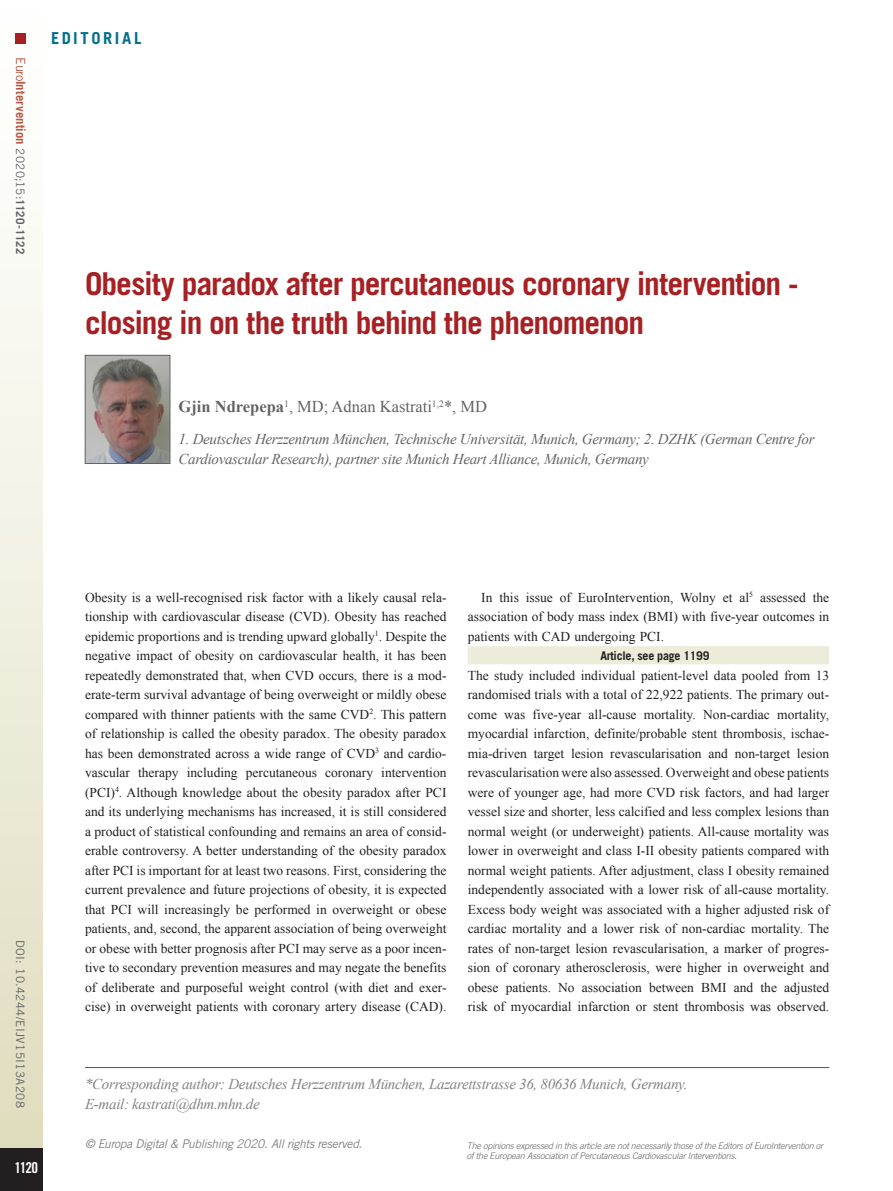
<style>
.page{position:relative;width:893px;height:1191px;background:#fff}
.page>*{position:absolute;margin:0;border:0;box-sizing:border-box;transform-origin:0 0}
.chapitre_titre{font:700 31.5px/39px "Trade Gothic LT Std";letter-spacing:-.035em;color:#a72023}
.chapitre_auteurs{font:16.5px "Times New Roman";color:#636366}
.t1{font:700 16.5px "Trade Gothic LT Std";letter-spacing:.16em;color:#00718e}
.chapitre_address{font:italic 15px/19.5px "Times New Roman";letter-spacing:-.02em;color:#636366}
.corresponding_author{font:italic 15px/19.5px "Times New Roman";letter-spacing:-.02em;color:#808285}
.t2{font:15px "Trade Gothic LT Std Bd Cn 20";color:#fff}
.text_1er_paragraph{font:13.5px/19.5px "Times New Roman";color:#231f20;text-align:justify}
.text_paragraph{font:13.5px/19.5px "Times New Roman";color:#231f20;text-align:justify}
.t3{font:700 12.75px "Trade Gothic LT Std";letter-spacing:.005em;color:#b85744}
.t4{font:italic 12px "Trade Gothic LT Std";letter-spacing:-.03em;color:#808285}
.ArticleSee{font:700 12px "Trade Gothic LT Std";letter-spacing:-.02em;color:#231f20}
.t5{font:11.7px "Trade Gothic LT Std";letter-spacing:.03em;color:#636366}
.t6{font:italic 300 9px/10.5px "Trade Gothic LT Std";letter-spacing:-.02em;color:#636366}
.s1{font-weight:400}
.s2{font-weight:400;font-size:11.7px;color:#636366}
.s3{font-size:11.7px;color:#636366}
.s4{font-weight:700}
</style>
<div class="page">
<div style="left:0;top:0;width:43px;height:1191px;background:linear-gradient(to bottom,#fff,#dfdcbd)"></div>
<div style="left:0;top:1148px;width:43px;height:43px;background:#231f20"></div>
<div style="left:16px;top:34px;width:10px;height:10px;background:#a72023"></div>
<hr style="left:85px;top:1067px;width:744px;height:1px;background:#57585a">
<div style="left:468px;top:646px;width:361px;height:18px;background:#edecda"></div>
<img style="left:87px;top:357px;width:81px;height:104px">
<div style="left:85px;top:355px;width:85px;height:108px;border:1px solid #636366"></div>
<p class="t3" style="left:29px;top:57px;width:198px;rotate:90deg"><span class="s1">Euro</span>Intervention <span class="s2">2020;15:</span><span class="s3">1120-1122</span></p>
<p class="t1" style="left:51px;top:28px;width:92px">EDITORIAL</p>
<p class="chapitre_titre" style="left:85px;top:264px;width:715px">Obesity paradox after percutaneous coronary intervention - closing in on the truth behind the phenomenon</p>
<p class="chapitre_auteurs" style="left:179px;top:395px;width:310px"><span class="s4">Gjin Ndrepepa</span><sup>1</sup>, MD; Adnan Kastrati<sup>1,2</sup>*, MD</p>
<p class="chapitre_address" style="left:179px;top:429px;width:637px">1. Deutsches Herzzentrum München, Technische Universität, Munich, Germany; 2. DZHK (German Centre for<br>Cardiovascular Research), partner site Munich Heart Alliance, Munich, Germany</p>
<p class="t5" style="left:27px;top:940px;width:169px;rotate:90deg">DOI: 10.4244/EIJV15I13A208</p>
<p class="t2" style="left:15px;top:1158px;width:25px">1120</p>
<p class="text_1er_paragraph" style="left:85px;top:587px;width:363px">Obesity is a well-recognised risk factor with a likely causal rela&shy;tionship with cardiovascular disease (CVD). Obesity has reached epidemic proportions and is trending upward globally<sup>1</sup>. Despite the negative impact of obesity on cardiovascular health, it has been repeatedly demonstrated that, when CVD occurs, there is a mod&shy;erate-term survival advantage of being overweight or mildly obese compared with thinner patients with the same CVD<sup>2</sup>. This pattern of relationship is called the obesity paradox. The obesity paradox has been demonstrated across a wide range of CVD<sup>3</sup> and cardio&shy;vascular therapy including percutaneous coronary intervention (PCI)<sup>4</sup>. Although knowledge about the obesity paradox after PCI and its underlying mechanisms has increased, it is still considered a product of statistical confounding and remains an area of consid&shy;erable controversy. A better understanding of the obesity paradox after PCI is important for at least two reasons. First, considering the current prevalence and future projections of obesity, it is expected that PCI will increasingly be performed in overweight or obese patients, and, second, the apparent association of being overweight or obese with better prognosis after PCI may serve as a poor incen&shy;tive to secondary prevention measures and may negate the benefits of deliberate and purposeful weight control (with diet and exer&shy;cise) in overweight patients with coronary artery disease (CAD).</p>
<p class="text_paragraph" style="left:468px;top:587px;width:363px;text-indent:13px">In this issue of EuroIntervention, Wolny et al<sup>5</sup> assessed the association of body mass index (BMI) with five-year outcomes in patients with CAD undergoing PCI.</p>
<p class="ArticleSee" style="left:600px;top:648px;width:110px">Article, see page 1199</p>
<p class="text_1er_paragraph" style="left:468px;top:665px;width:363px">The study included individual patient-level data pooled from 13 randomised trials with a total of 22,922 patients. The primary out&shy;come was five-year all-cause mortality. Non-cardiac mortality, myocardial infarction, definite/probable stent thrombosis, ischae&shy;mia-driven target lesion revascularisation and non-target lesion revascularisation were also assessed. Overweight and obese patients were of younger age, had more CVD risk factors, and had larger vessel size and shorter, less calcified and less complex lesions than normal weight (or underweight) patients. All-cause mortality was lower in overweight and class I-II obesity patients compared with normal weight patients. After adjustment, class I obesity remained independently associated with a lower risk of all-cause mortality.<br>Excess body weight was associated with a higher adjusted risk of cardiac mortality and a lower risk of non-cardiac mortality. The rates of non-target lesion revascularisation, a marker of progres&shy;sion of coronary atherosclerosis, were higher in overweight and obese patients. No association between BMI and the adjusted risk of myocardial infarction or stent thrombosis was observed.</p>
<p class="corresponding_author" style="left:85px;top:1074px;width:604px">*Corresponding author: Deutsches Herzzentrum München, Lazarettstrasse 36, 80636 Munich, Germany.<br>E-mail: kastrati@dhm.mhn.de</p>
<p class="t4" style="left:85px;top:1137px;width:279px">© Europa Digital &amp; Publishing 2020. All rights reserved.</p>
<p class="t6" style="left:467px;top:1140px;width:358px">The opinions expressed in this article are not necessarily those of the Editors of EuroIntervention or of the European Association of Percutaneous Cardiovascular Interventions.</p>
</div>
